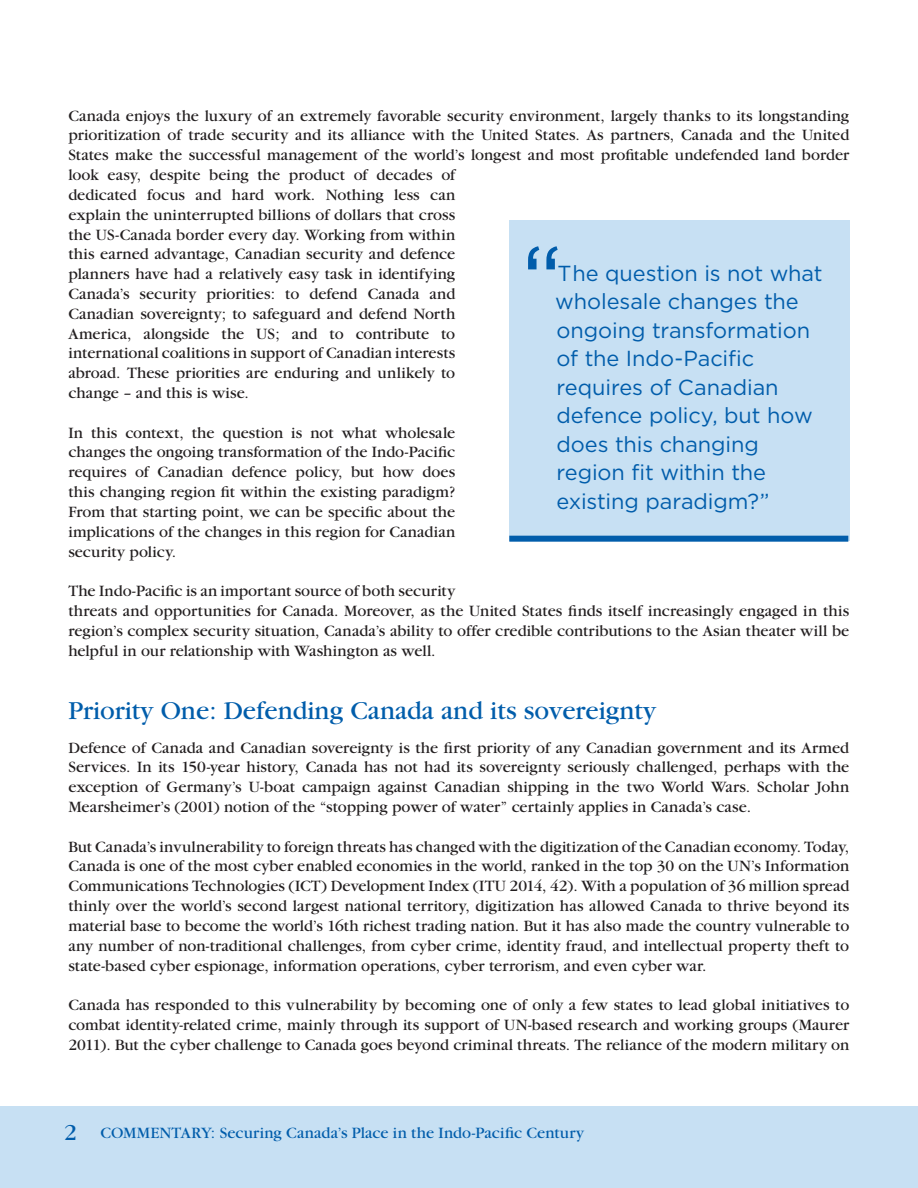
<style>
.page{position:relative;width:918px;height:1188px;background:#fff}
.page>*{position:absolute;margin:0;border:0;box-sizing:border-box;transform-origin:0 0}
.t1{font:102px "Gotham";color:#015dab;scale:.9 1}
.t2{font:27px "Garamond";color:#015dab}
.t3{font:21.75px/28.5px "Gotham";letter-spacing:-.005em;color:#015dab}
.t4{font:16.5px/19.8px "Garamond";letter-spacing:.005em;color:#231f20;text-align:justify}
.t5{font:16.5px "Garamond";letter-spacing:.01em;color:#015dab}
.s1{font-size:24px}
</style>
<div class="page">
<div style="left:0;top:1106px;width:918px;height:82px;background:#c7e0f3"></div>
<div style="left:509px;top:220px;width:340px;height:320px;background:#c7e0f3"></div>
<div style="left:509px;top:536px;width:339px;height:6px;background:#015dab"></div>
<p class="t4" style="left:68px;top:106px;width:783px;text-align:left">Canada enjoys the luxury of an extremely favorable security environment, largely thanks to its longstanding prioritization of trade security and its alliance with the United States. As partners, Canada and the United States make the successful management of the world’s longest and most profitable undefended land border look easy, despite being the product of decades of<br>dedicated focus and hard work. Nothing less can<br>explain the uninterrupted billions of dollars that cross<br>the US-Canada border every day. Working from within<br>this earned advantage, Canadian security and defence<br>planners have had a relatively easy task in identifying<br>Canada’s security priorities: to defend Canada and<br>Canadian sovereignty; to safeguard and defend North<br>America, alongside the US; and to contribute to<br>international coalitions in support of Canadian interests<br>abroad. These priorities are enduring and unlikely to<br>change – and this is wise.</p>
<p class="t4" style="left:68px;top:423px;width:388px">In this context, the question is not what wholesale changes the ongoing transformation of the Indo-Pacific requires of Canadian defence policy, but how does this changing region fit within the existing paradigm?<br>From that starting point, we can be specific about the implications of the changes in this region for Canadian security policy.</p>
<p class="t4" style="left:68px;top:581px;width:783px;text-align:left">The Indo-Pacific is an important source of both security<br>threats and opportunities for Canada. Moreover, as the United States finds itself increasingly engaged in this region’s complex security situation, Canada’s ability to offer credible contributions to the Asian theater will be helpful in our relationship with Washington as well.</p>
<h1 class="t1" style="left:521px;top:217px;width:47px">“</h1>
<h3 class="t3" style="left:555px;top:258px;width:269px">The question is not what wholesale changes the ongoing transformation of the Indo-Pacific requires of Canadian defence policy, but how does this changing region fit within the existing paradigm?”</h3>
<h2 class="t2" style="left:68px;top:697px;width:589px">Priority One: Defending Canada and its sovereignty</h2>
<p class="t4" style="left:68px;top:738px;width:783px">Defence of Canada and Canadian sovereignty is the first priority of any Canadian government and its Armed Services. In its 150-year history, Canada has not had its sovereignty seriously challenged, perhaps with the exception of Germany’s U-boat campaign against Canadian shipping in the two World Wars. Scholar John Mearsheimer’s (2001) notion of the “stopping power of water” certainly applies in Canada’s case.</p>
<p class="t4" style="left:68px;top:837px;width:783px">But Canada’s invulnerability to foreign threats has changed with the digitization of the Canadian economy. Today, Canada is one of the most cyber enabled economies in the world, ranked in the top 30 on the UN’s Information Communications Technologies (ICT) Development Index (ITU 2014, 42). With a population of 36 million spread thinly over the world’s second largest national territory, digitization has allowed Canada to thrive beyond its material base to become the world’s 16th richest trading nation. But it has also made the country vulnerable to any number of non-traditional challenges, from cyber crime, identity fraud, and intellectual property theft to state-based cyber espionage, information operations, cyber terrorism, and even cyber war.</p>
<p class="t4" style="left:68px;top:995px;width:783px">Canada has responded to this vulnerability by becoming one of only a few states to lead global initiatives to combat identity-related crime, mainly through its support of UN-based research and working groups (Maurer 2011). But the cyber challenge to Canada goes beyond criminal threats. The reliance of the modern military on</p>
<p class="t5" style="left:64px;top:1125px;width:522px"><span class="s1">2</span> Commentary: Securing Canada’s Place in the Indo-Pacific Century</p>
</div>
